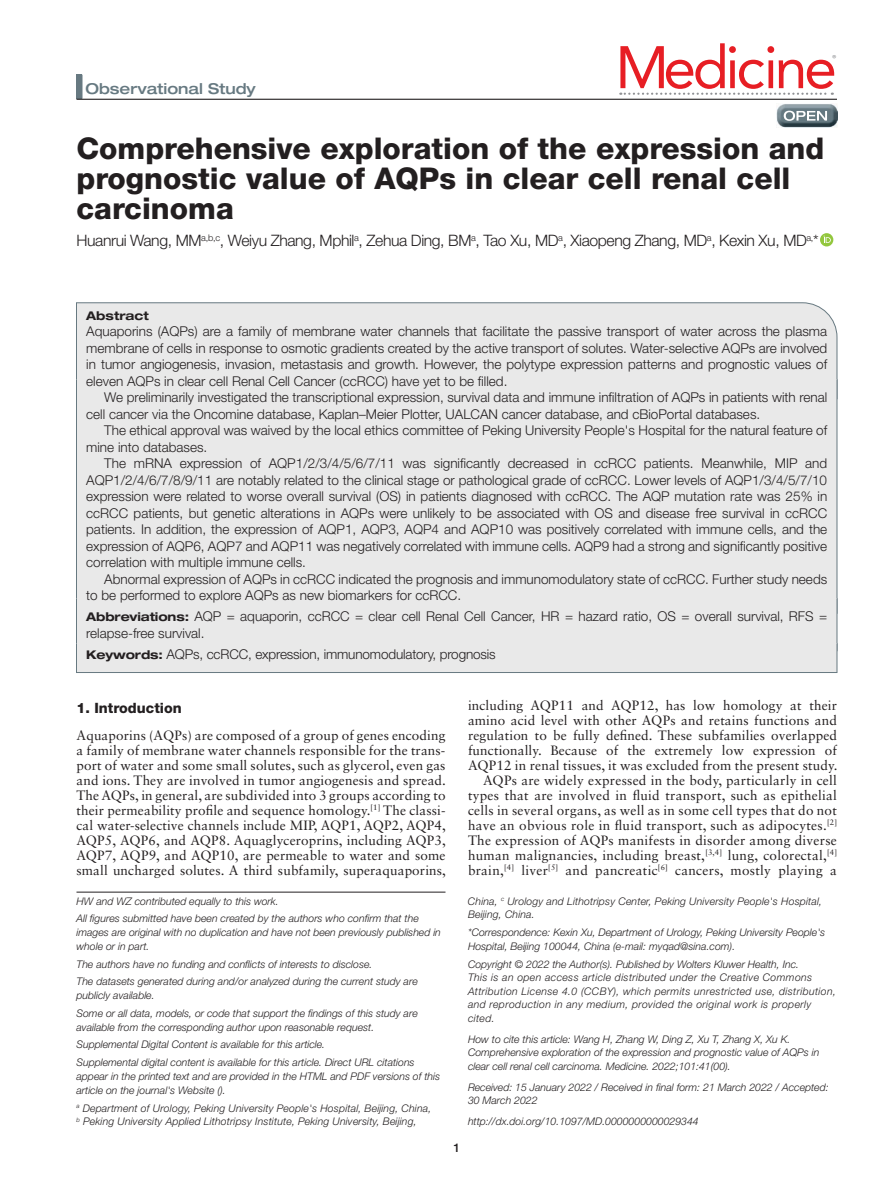
<style>
.page{position:relative;width:891px;height:1188px;background:#fff}
.page>*{position:absolute;margin:0;border:0;box-sizing:border-box;transform-origin:0 0}
.t1{font:59.4px "Avenir";letter-spacing:-.06em;color:#e71e24}
.t2{font:800 30px/30px "Helvetica Neue LT Std";color:#231f20}
.t3{font:300 15.75px "Helvetica Neue LT Std";letter-spacing:-.025em;color:#231f20}
.t4{font:500 expanded 15px "Helvetica Neue LT Std";color:#667981}
.t5{font:800 14.25px "Helvetica Neue LT Std";color:#231f20}
.t6{font:300 13.5px/16.5px "Helvetica Neue LT Std";color:#231f20}
.t7{font:13.5px/15px "Sabon LT Std";letter-spacing:.02em;color:#231f20;text-align:justify}
.t8{font:700 expanded 12px "Helvetica Neue LT Std";color:#231f20}
.t9{font:500 12px "Helvetica Neue LT Std";color:#231f20}
.t10{font:italic 300 10.5px/13.5px "Helvetica Neue LT Std";color:#231f20}
.t11{font:italic 300 10.5px/13.5px "Helvetica Neue LT Std";letter-spacing:.035em;color:#231f20}
.t12{font:500 10.35px "Akzidenz Grotesk BE";color:#909295}
.s1{font-weight:700;font-stretch:expanded;font-size:12px}
</style>
<div class="page">
<div style="left:76px;top:74px;width:6px;height:25px;background:#677981"></div>
<hr style="left:76px;top:99px;width:761px;height:1px;background:#231f20">
<img style="left:776px;top:104px;width:61px;height:24px">
<svg style="left:784px;top:111px;width:43px;height:10px"></svg>
<svg style="left:620px;top:93px;width:213px;height:2px"></svg>
<div style="left:76px;top:302px;width:762px;height:98px;background:#e9e9e9"></div>
<div style="left:76px;top:379px;width:761px;height:236px;background:#e9e9e9"></div>
<div style="left:76px;top:598px;width:761px;height:54px;background:#e9e9e9"></div>
<div style="left:76px;top:643px;width:761px;height:30px;background:#e9e9e9"></div>
<div style="left:76px;top:643px;width:761px;height:30px;border:1px solid #677981"></div>
<div style="left:820px;top:233px;width:13px;height:13px;background:#93c73e;border-radius:50%"></div>
<svg style="left:824px;top:236px;width:7px;height:7px"></svg>
<hr style="left:76px;top:892px;width:370px;height:1px;background:#231f20">
<p class="t4" style="left:86px;top:80px;width:172px">Observational Study</p>
<h1 class="t1" style="left:615px;top:33px;width:223px">Medicine</h1>
<p class="t12" style="left:832px;top:52px;width:6px">®</p>
<h2 class="t2" style="left:76px;top:134px;width:749px">Comprehensive exploration of the expression and prognostic value of AQPs in clear cell renal cell carcinoma</h2>
<p class="t3" style="left:76px;top:231px;width:744px">Huanrui Wang, MM<sup>a,b,c</sup>, Weiyu Zhang, Mphil<sup>a</sup>, Zehua Ding, BM<sup>a</sup>, Tao Xu, MD<sup>a</sup>, Xiaopeng Zhang, MD<sup>a</sup>, Kexin Xu, MD<sup>a,</sup>*</p>
<p class="t8" style="left:86px;top:308px;width:64px">Abstract</p>
<p class="t6" style="left:86px;top:323px;width:743px;text-align:justify">Aquaporins (AQPs) are a family of membrane water channels that facilitate the passive transport of water across the plasma membrane of cells in response to osmotic gradients created by the active transport of solutes. Water-selective AQPs are involved in tumor angiogenesis, invasion, metastasis and growth. However, the polytype expression patterns and prognostic values of eleven AQPs in clear cell Renal Cell Cancer (ccRCC) have yet to be filled.</p>
<p class="t6" style="left:86px;top:389px;width:743px;text-indent:18px">We preliminarily investigated the transcriptional expression, survival data and immune infiltration of AQPs in patients with renal cell cancer via the Oncomine database, Kaplan–Meier Plotter, UALCAN cancer database, and cBioPortal databases.</p>
<p class="t6" style="left:86px;top:422px;width:743px;text-indent:18px">The ethical approval was waived by the local ethics committee of Peking University People's Hospital for the natural feature of mine into databases.</p>
<p class="t6" style="left:86px;top:455px;width:743px;text-align:justify;text-indent:18px">The mRNA expression of AQP1/2/3/4/5/6/7/11 was significantly decreased in ccRCC patients. Meanwhile, MIP and AQP1/2/4/6/7/8/9/11 are notably related to the clinical stage or pathological grade of ccRCC. Lower levels of AQP1/3/4/5/7/10 expression were related to worse overall survival (OS) in patients diagnosed with ccRCC. The AQP mutation rate was 25% in ccRCC patients, but genetic alterations in AQPs were unlikely to be associated with OS and disease free survival in ccRCC patients. In addition, the expression of AQP1, AQP3, AQP4 and AQP10 was positively correlated with immune cells, and the expression of AQP6, AQP7 and AQP11 was negatively correlated with immune cells. AQP9 had a strong and significantly positive correlation with multiple immune cells.</p>
<p class="t6" style="left:86px;top:571px;width:742px;text-indent:18px">Abnormal expression of AQPs in ccRCC indicated the prognosis and immunomodulatory state of ccRCC. Further study needs to be performed to explore AQPs as new biomarkers for ccRCC.</p>
<p class="t6" style="left:86px;top:608px;width:742px"><span class="s1">Abbreviations:</span> AQP = aquaporin, ccRCC = clear cell Renal Cell Cancer, HR = hazard ratio, OS = overall survival, RFS = relapse-free survival.</p>
<p class="t6" style="left:86px;top:646px;width:411px"><span class="s1">Keywords:</span> AQPs, ccRCC, expression, immunomodulatory, prognosis</p>
<p class="t5" style="left:76px;top:699px;width:107px">1. Introduction</p>
<p class="t7" style="left:76px;top:728px;width:371px">Aquaporins (AQPs) are composed of a group of genes encoding a family of membrane water channels responsible for the trans&shy;port of water and some small solutes, such as glycerol, even gas and ions. They are involved in tumor angiogenesis and spread.<br>The AQPs, in general, are subdivided into 3 groups according to their permeability profile and sequence homology.<sup>[1]</sup> The classi&shy;cal water-selective channels include MIP, AQP1, AQP2, AQP4, AQP5, AQP6, and AQP8. Aquaglyceroprins, including AQP3, AQP7, AQP9, and AQP10, are permeable to water and some small uncharged solutes. A third subfamily, superaquaporins,</p>
<p class="t10" style="left:76px;top:892px;width:344px;line-height:18px">HW and WZ contributed equally to this work.<br>All figures submitted have been created by the authors who confirm that the</p>
<p class="t10" style="left:76px;top:925px;width:366px">images are original with no duplication and have not been previously published in whole or in part.</p>
<p class="t10" style="left:76px;top:955px;width:343px;line-height:18px">The authors have no funding and conflicts of interests to disclose.<br>The datasets generated during and/or analyzed during the current study are</p>
<p class="t10" style="left:76px;top:986px;width:343px;line-height:18px">publicly available.<br>Some or all data, models, or code that support the findings of this study are</p>
<p class="t10" style="left:76px;top:1018px;width:340px;line-height:18px">available from the corresponding author upon reasonable request.<br>Supplemental Digital Content is available for this article.<br>Supplemental digital content is available for this article. Direct URL citations</p>
<p class="t10" style="left:76px;top:1069px;width:365px">appear in the printed text and are provided in the HTML and PDF versions of this article on the journal's Website ().</p>
<p class="t10" style="left:76px;top:1101px;width:356px"><sup>a</sup> Department of Urology, Peking University People's Hospital, Beijing, China, <sup>b</sup> Peking University Applied Lithotripsy Institute, Peking University, Beijing,</p>
<p class="t9" style="left:453px;top:1140px;width:8px">1</p>
<p class="t7" style="left:468px;top:698px;width:371px;text-align:right">including AQP11 and AQP12, has low homology at their amino acid level with other AQPs and retains functions and regulation to be fully defined. These subfamilies overlapped functionally. Because of the extremely low expression of AQP12 in renal tissues, it was excluded from the present study.<br>AQPs are widely expressed in the body, particularly in cell types that are involved in fluid transport, such as epithelial cells in several organs, as well as in some cell types that do not have an obvious role in fluid transport, such as adipocytes.<sup>[2] </sup>The expression of AQPs manifests in disorder among diverse human malignancies, including breast,<sup>[3,4]</sup> lung, colorectal,<sup>[4] </sup>brain,<sup>[4]</sup> liver<sup>[5]</sup> and pancreatic<sup>[6]</sup> cancers, mostly playing a</p>
<p class="t10" style="left:468px;top:894px;width:356px">China, <sup>c</sup> Urology and Lithotripsy Center, Peking University People's Hospital,<br>Beijing, China.</p>
<p class="t10" style="left:468px;top:925px;width:359px">*Correspondence: Kexin Xu, Department of Urology, Peking University People's<br>Hospital, Beijing 100044, China (e-mail: myqad@sina.com).</p>
<p class="t11" style="left:468px;top:957px;width:370px">Copyright © 2022 the Author(s). Published by Wolters Kluwer Health, Inc.<br>This is an open access article distributed under the Creative Commons Attribution License 4.0 (CCBY), which permits unrestricted use, distribution, and reproduction in any medium, provided the original work is properly cited.</p>
<p class="t10" style="left:468px;top:1032px;width:353px">How to cite this article: Wang H, Zhang W, Ding Z, Xu T, Zhang X, Xu K.<br>Comprehensive exploration of the expression and prognostic value of AQPs in clear cell renal cell carcinoma. Medicine. 2022;101:41(00).</p>
<p class="t10" style="left:468px;top:1080px;width:362px">Received: 15 January 2022 / Received in final form: 21 March 2022 / Accepted:<br>30 March 2022</p>
<p class="t10" style="left:468px;top:1114px;width:232px">http://dx.doi.org/10.1097/MD.0000000000029344</p>
</div>
